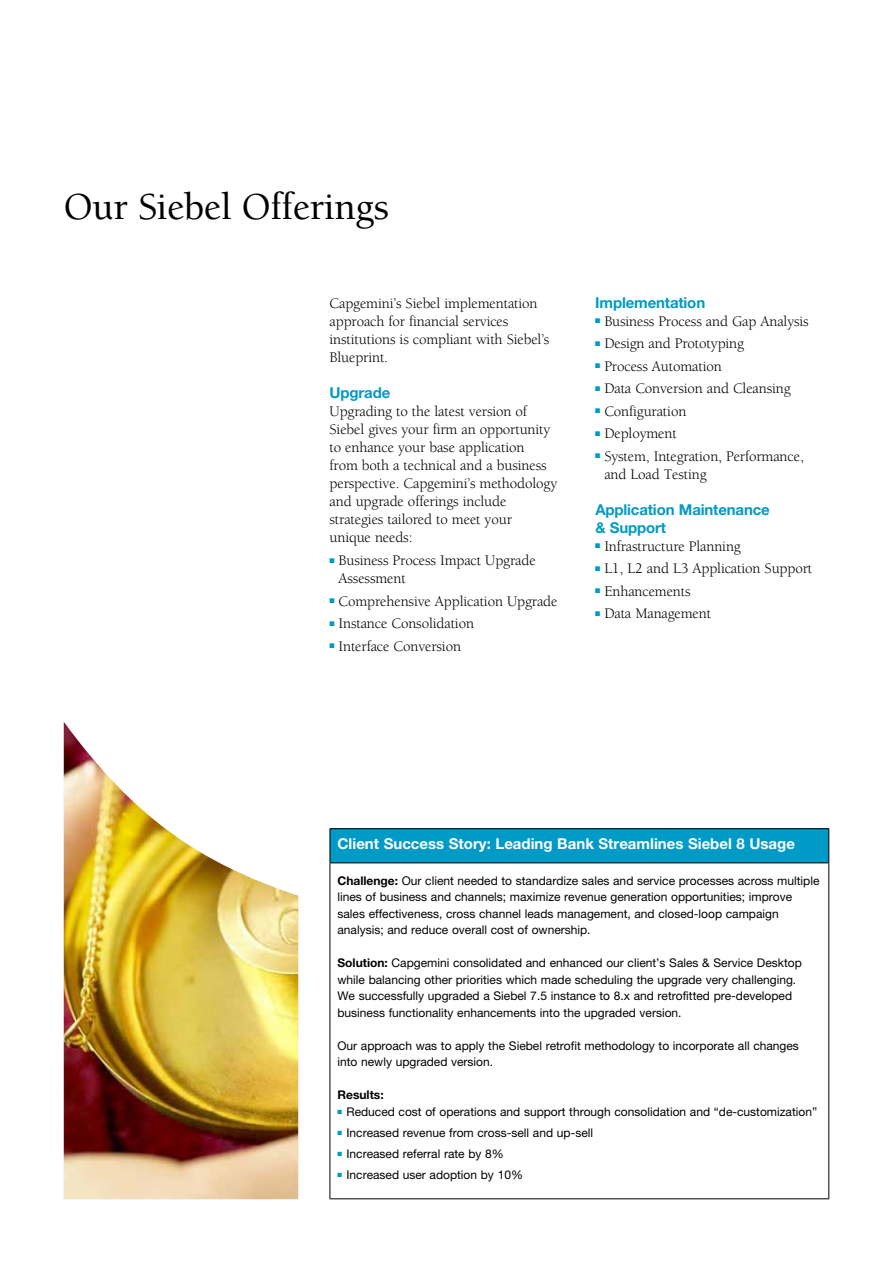
<style>
.page{position:relative;width:893px;height:1263px;background:#fff}
.page>*{position:absolute;margin:0;border:0;box-sizing:border-box;transform-origin:0 0}
.t1{font:500 39px "Berkeley Std";letter-spacing:-.01em;color:#000}
.t2{font:15px/18px "Berkeley Std";letter-spacing:-.01em;color:#000}
.t3{font:700 15px "Helvetica Neue LT Std";color:#fff}
.t4{font:700 15px/18px "Helvetica Neue LT Std";letter-spacing:-.01em;color:#009ac7}
.t5{font:12px/16.5px "Helvetica Neue LT Std";color:#000}
.t6{font:700 12px "Helvetica Neue LT Std";color:#000}
.s1{color:#009ac7}
.s2{font-weight:700}
</style>
<div class="page">
<img style="left:64px;top:722px;width:234px;height:477px">
<div style="left:330px;top:829px;width:499px;height:34px;background:#009ac7"></div>
<hr style="left:330px;top:862px;width:499px;height:1px;background:#000">
<hr style="left:330px;top:828px;width:499px;height:1px;background:#000">
<hr style="left:330px;top:829px;width:1px;height:33px;background:#000">
<hr style="left:828px;top:829px;width:1px;height:33px;background:#000">
<hr style="left:330px;top:863px;width:1px;height:335px;background:#000">
<hr style="left:828px;top:863px;width:1px;height:335px;background:#000">
<hr style="left:330px;top:1198px;width:499px;height:1px;background:#000">
<h1 class="t1" style="left:64px;top:186px;width:327px">Our Siebel Offerings</h1>
<p class="t2" style="left:330px;top:294px;width:221px">Capgemini’s Siebel implementation approach for financial services institutions is compliant with Siebel’s<br>Blueprint.</p>
<p class="t4" style="left:330px;top:383px;width:62px">Upgrade</p>
<p class="t2" style="left:330px;top:402px;width:229px">Upgrading to the latest version of<br>Siebel gives your firm an opportunity to enhance your base application<br>from both a technical and a business perspective. Capgemini’s methodology and upgrade offerings include strategies tailored to meet your<br>unique needs:</p>
<p class="t2" style="left:339px;top:551px;width:199px;text-indent:-9px"><span class="s1">■</span> Business Process Impact Upgrade<br>Assessment</p>
<p class="t2" style="left:330px;top:592px;width:230px"><span class="s1">■</span> Comprehensive Application Upgrade</p>
<p class="t2" style="left:330px;top:614px;width:146px"><span class="s1">■</span> Instance Consolidation</p>
<p class="t2" style="left:330px;top:637px;width:133px"><span class="s1">■</span> Interface Conversion</p>
<p class="t4" style="left:595px;top:293px;width:111px">Implementation</p>
<p class="t2" style="left:595px;top:312px;width:215px"><span class="s1">■</span> Business Process and Gap Analysis</p>
<p class="t2" style="left:595px;top:335px;width:150px"><span class="s1">■</span> Design and Prototyping</p>
<p class="t2" style="left:595px;top:357px;width:128px"><span class="s1">■</span> Process Automation</p>
<p class="t2" style="left:595px;top:380px;width:197px"><span class="s1">■</span> Data Conversion and Cleansing</p>
<p class="t2" style="left:595px;top:402px;width:93px"><span class="s1">■</span> Configuration</p>
<p class="t2" style="left:595px;top:425px;width:83px"><span class="s1">■</span> Deployment</p>
<p class="t2" style="left:604px;top:447px;width:201px;text-indent:-9px"><span class="s1">■</span> System, Integration, Performance, and Load Testing</p>
<p class="t4" style="left:595px;top:500px;width:176px">Application Maintenance &amp; Support</p>
<p class="t2" style="left:595px;top:537px;width:147px"><span class="s1">■</span> Infrastructure Planning</p>
<p class="t2" style="left:595px;top:560px;width:218px"><span class="s1">■</span> L1, L2 and L3 Application Support</p>
<p class="t2" style="left:595px;top:582px;width:97px"><span class="s1">■</span> Enhancements</p>
<p class="t2" style="left:595px;top:605px;width:117px"><span class="s1">■</span> Data Management</p>
<p class="t3" style="left:337px;top:835px;width:459px">Client Success Story: Leading Bank Streamlines Siebel 8 Usage</p>
<p class="t5" style="left:337px;top:872px;width:483px"><span class="s2">Challenge:</span> Our client needed to standardize sales and service processes across multiple lines of business and channels; maximize revenue generation opportunities; improve sales effectiveness, cross channel leads management, and closed-loop campaign analysis; and reduce overall cost of ownership.</p>
<p class="t5" style="left:337px;top:954px;width:466px"><span class="s2">Solution:</span> Capgemini consolidated and enhanced our client’s Sales &amp; Service Desktop while balancing other priorities which made scheduling the upgrade very challenging.<br>We successfully upgraded a Siebel 7.5 instance to 8.x and retrofitted pre-developed business functionality enhancements into the upgraded version.</p>
<p class="t5" style="left:337px;top:1037px;width:463px">Our approach was to apply the Siebel retrofit methodology to incorporate all changes into newly upgraded version.</p>
<p class="t6" style="left:337px;top:1087px;width:48px">Results:</p>
<p class="t5" style="left:337px;top:1103px;width:481px"><span class="s1">■</span> Reduced cost of operations and support through consolidation and “de-customization”</p>
<p class="t5" style="left:337px;top:1124px;width:257px"><span class="s1">■</span> Increased revenue from cross-sell and up-sell</p>
<p class="t5" style="left:337px;top:1145px;width:168px"><span class="s1">■</span> Increased referral rate by 8%</p>
<p class="t5" style="left:337px;top:1166px;width:187px"><span class="s1">■</span> Increased user adoption by 10%</p>
</div>
